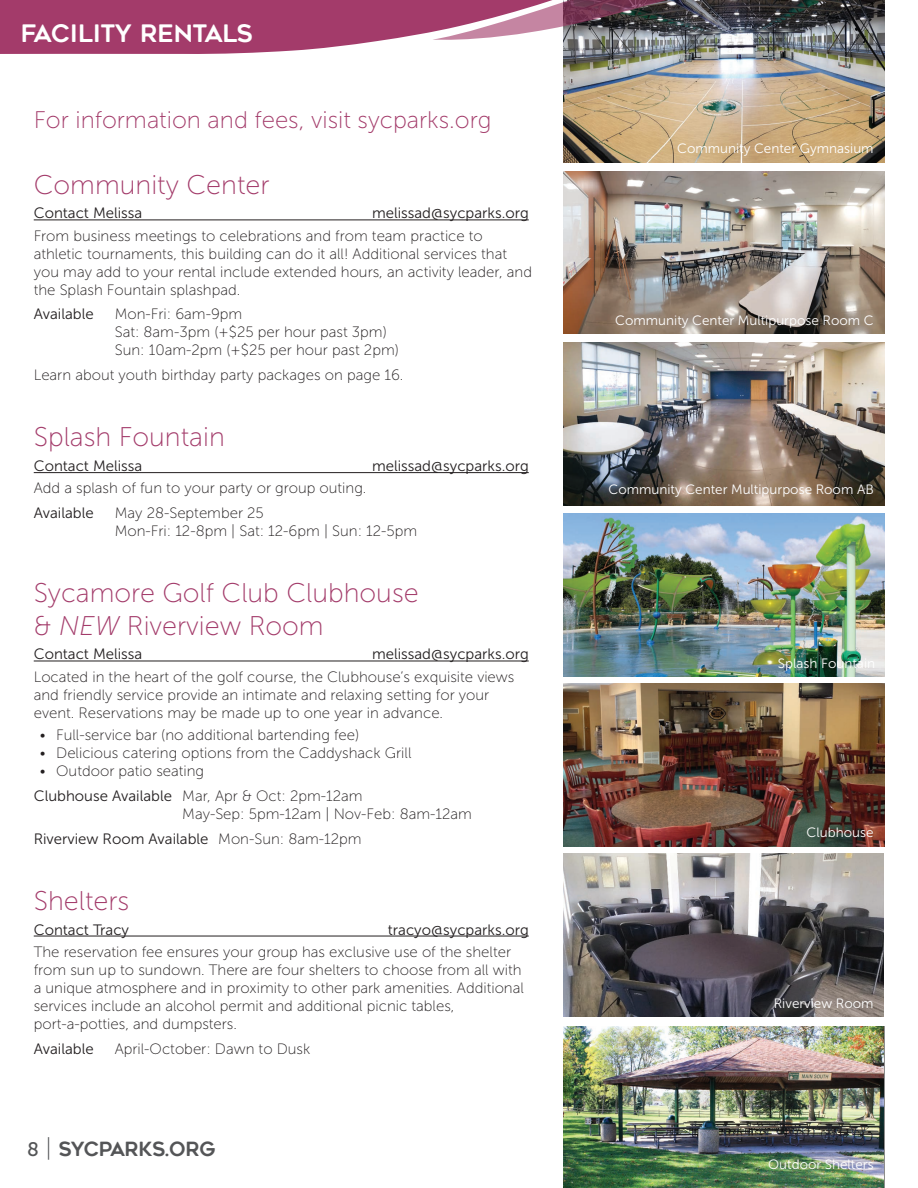
<style>
.page{position:relative;width:918px;height:1188px;background:#fff}
.page>*{position:absolute;margin:0;border:0;box-sizing:border-box;transform-origin:0 0}
.t1{font:27px/32.4px "Museo Sans 100";color:#a33b6a}
.t2{font:24px "Museo Sans 100";color:#a33b6a}
.t3{font:24px "Geometos Rounded";letter-spacing:-.02em;color:#fff}
.t4{font:19.5px "Geometos Rounded";letter-spacing:-.04em;color:#545557}
.t5{font:15px/18px "Museo Sans 100";color:#231f20}
.t6{font:15px "Museo Sans 300";color:#231f20}
.t7{font:13.5px "Museo Sans 300";color:#fff}
.s1{font-style:italic}
.s2{font-family:"Museo Sans 300"}
.s3{font-family:"Museo Sans 100"}
.s4{font-family:"Museo Sans 500"}
.s5{font-family:"Museo Sans 100";font-size:24px}
</style>
<div class="page">
<img style="left:563px;top:514px;width:321px;height:162px">
<hr style="left:34px;top:220px;width:495px;height:1px;background:#231f20">
<hr style="left:34px;top:472px;width:495px;height:1px;background:#231f20">
<hr style="left:34px;top:661px;width:495px;height:1px;background:#231f20">
<hr style="left:34px;top:936px;width:495px;height:1px;background:#231f20">
<img style="left:563px;top:0;width:321px;height:163px">
<img style="left:563px;top:171px;width:321px;height:163px">
<img style="left:563px;top:342px;width:321px;height:163px">
<img style="left:563px;top:684px;width:321px;height:162px">
<img style="left:563px;top:1027px;width:321px;height:161px">
<svg style="left:0;top:0;width:763px;height:54px;background:#a1617f"></svg>
<img style="left:563px;top:854px;width:321px;height:162px">
<h2 class="t3" style="left:21px;top:20px;width:234px">FACILITY RENTALS</h2>
<h2 class="t2" style="left:34px;top:107px;width:459px">For information and fees, visit sycparks.org</h2>
<h1 class="t1" style="left:34px;top:168px;width:237px">Community Center</h1>
<p class="t6" style="left:34px;top:205px;width:110px">Contact Melissa</p>
<p class="t6" style="left:372px;top:205px;width:158px">melissad@sycparks.org</p>
<p class="t5" style="left:34px;top:227px;width:500px">From business meetings to celebrations and from team practice to athletic tournaments, this building can do it all! Additional services that you may add to your rental include extended hours, an activity leader, and the Splash Fountain splashpad.</p>
<p class="t6" style="left:34px;top:306px;width:61px">Available</p>
<p class="t5" style="left:115px;top:305px;width:286px">Mon-Fri: 6am-9pm<br>Sat: 8am-3pm (+$25 per hour past 3pm)<br>Sun: 10am-2pm (+$25 per hour past 2pm)</p>
<p class="t5" style="left:34px;top:366px;width:371px">Learn about youth birthday party packages on page 16.</p>
<h1 class="t1" style="left:34px;top:421px;width:193px">Splash Fountain</h1>
<p class="t6" style="left:34px;top:458px;width:110px">Contact Melissa</p>
<p class="t6" style="left:372px;top:458px;width:158px">melissad@sycparks.org</p>
<p class="t5" style="left:34px;top:479px;width:334px">Add a splash of fun to your party or group outing.</p>
<p class="t6" style="left:34px;top:505px;width:61px">Available</p>
<p class="t5" style="left:115px;top:504px;width:304px">May 28-September 25<br>Mon-Fri: 12-8pm | Sat: 12-6pm | Sun: 12-5pm</p>
<h1 class="t1" style="left:34px;top:577px;width:386px">Sycamore Golf Club Clubhouse &amp; <span class="s1">NEW</span> Riverview Room</h1>
<p class="t6" style="left:34px;top:646px;width:110px">Contact Melissa</p>
<p class="t6" style="left:372px;top:646px;width:158px">melissad@sycparks.org</p>
<p class="t5" style="left:34px;top:668px;width:482px">Located in the heart of the golf course, the Clubhouse’s exquisite views and friendly service provide an intimate and relaxing setting for your event. Reservations may be made up to one year in advance.</p>
<p class="t5" style="left:40px;top:726px;width:321px">• Full-service bar (no additional bartending fee)</p>
<p class="t5" style="left:40px;top:744px;width:373px">• Delicious catering options from the Caddyshack Grill</p>
<p class="t5" style="left:34px;top:759px;width:330px;line-height:24.8px;text-indent:6px">• Outdoor patio seating<br><span class="s2">Clubhouse Available</span> Mar, Apr &amp; Oct: 2pm-12am</p>
<p class="t5" style="left:182px;top:805px;width:291px">May-Sep: 5pm-12am | Nov-Feb: 8am-12am</p>
<p class="t6" style="left:34px;top:830px;width:329px">Riverview Room Available <span class="s3">Mon-Sun: 8am-12pm</span></p>
<h1 class="t1" style="left:34px;top:885px;width:97px">Shelters</h1>
<p class="t6" style="left:34px;top:921px;width:97px">Contact Tracy</p>
<p class="t6" style="left:388px;top:921px;width:142px">tracyo@sycparks.org</p>
<p class="t5" style="left:34px;top:943px;width:492px">The reservation fee ensures your group has exclusive use of the shelter from sun up to sundown. There are four shelters to choose from all with a unique atmosphere and in proximity to other park amenities. Additional services include an alcohol permit and additional picnic tables, port-a-potties, and dumpsters.</p>
<p class="t6" style="left:34px;top:1040px;width:61px">Available</p>
<p class="t5" style="left:115px;top:1040px;width:197px">April-October: Dawn to Dusk</p>
<h3 class="t4" style="left:27px;top:1138px;width:190px"><span class="s4">8</span> <span class="s5">|</span> SYCPARKS.ORG</h3>
<p class="t7" style="left:677px;top:141px;width:198px">Community Center Gymnasium</p>
<p class="t7" style="left:615px;top:313px;width:260px">Community Center Multipurpose Room C</p>
<p class="t7" style="left:609px;top:482px;width:267px">Community Center Multipurpose Room AB</p>
<p class="t7" style="left:778px;top:656px;width:99px">Splash Fountain</p>
<p class="t7" style="left:807px;top:825px;width:68px">Clubhouse</p>
<p class="t7" style="left:774px;top:996px;width:101px">Riverview Room</p>
<p class="t7" style="left:768px;top:1157px;width:107px">Outdoor Shelters</p>
</div>
